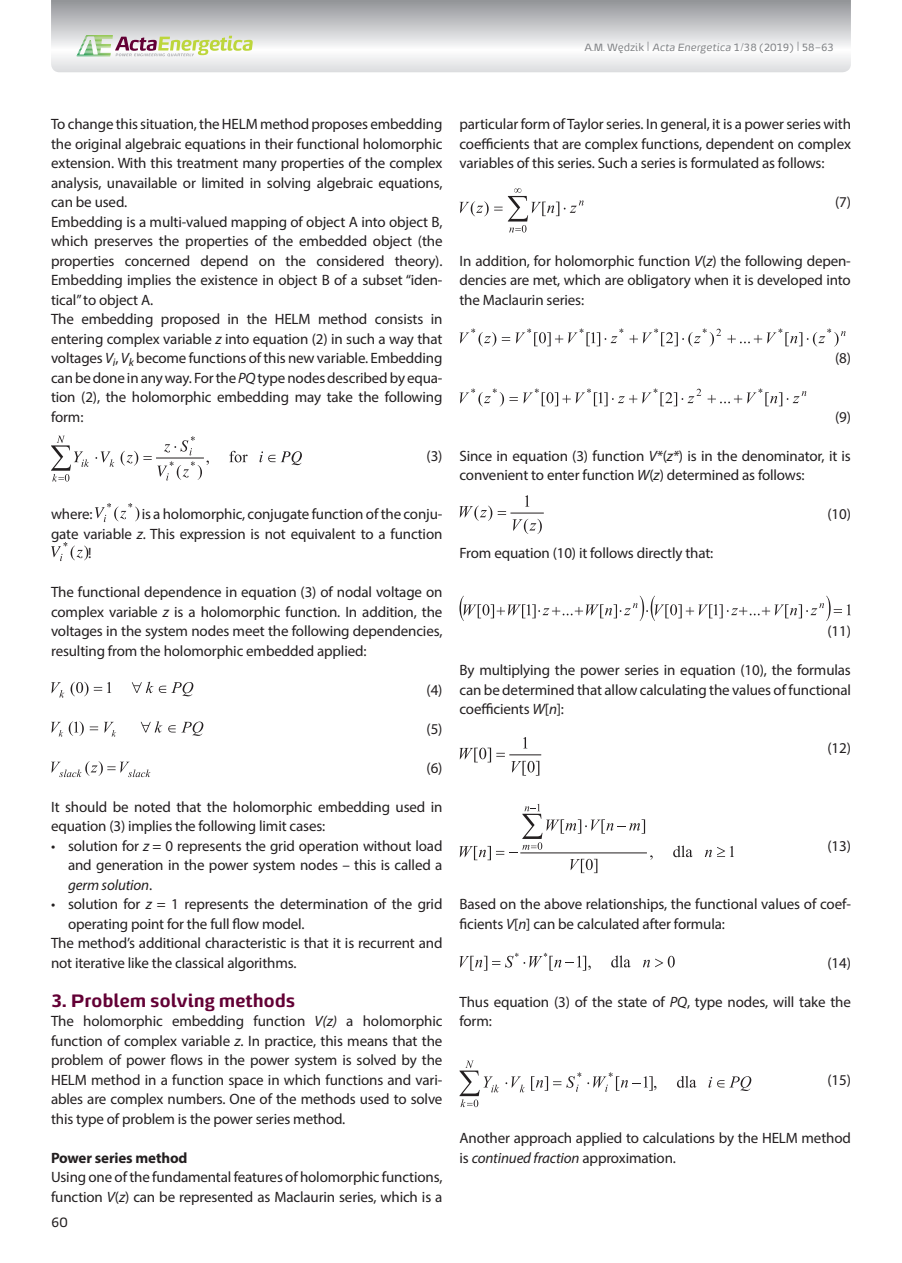
<style>
.page{position:relative;width:902px;height:1263px;background:#fff}
.page>*{position:absolute;margin:0;border:0;box-sizing:border-box;transform-origin:0 0}
.t1{font:700 18px "Energa";letter-spacing:-.01em;color:#630035}
.t2{font:15px/19.5px "Myriad Pro";letter-spacing:-.01em;color:#231f20}
.t3{font:700 15px "Myriad Pro";letter-spacing:-.01em;color:#231f20}
.t4{font:13.5px "Energa";color:#231f20}
.t5{font:10.5px "Energa";letter-spacing:-.01em;color:#808285}
.s1{font-size:13.5px}
.s2{font-style:italic}
</style>
<div class="page">
<svg style="left:51px;top:0;width:799px;height:72px"></svg>
<svg style="left:76px;top:35px;width:177px;height:21px"></svg>
<svg style="left:281px;top:451px;width:21px;height:14px"></svg>
<svg style="left:259px;top:451px;width:16px;height:11px"></svg>
<svg style="left:95px;top:451px;width:19px;height:16px"></svg>
<svg style="left:229px;top:451px;width:18px;height:11px"></svg>
<svg style="left:121px;top:436px;width:88px;height:44px"></svg>
<svg style="left:51px;top:436px;width:38px;height:46px"></svg>
<svg style="left:95px;top:503px;width:44px;height:19px"></svg>
<svg style="left:51px;top:542px;width:37px;height:19px"></svg>
<svg style="left:51px;top:682px;width:14px;height:16px"></svg>
<svg style="left:132px;top:682px;width:61px;height:14px"></svg>
<svg style="left:94px;top:682px;width:17px;height:11px"></svg>
<svg style="left:71px;top:682px;width:17px;height:14px"></svg>
<svg style="left:104px;top:722px;width:12px;height:15px"></svg>
<svg style="left:51px;top:722px;width:12px;height:15px"></svg>
<svg style="left:168px;top:722px;width:35px;height:14px"></svg>
<svg style="left:141px;top:721px;width:21px;height:12px"></svg>
<svg style="left:90px;top:726px;width:8px;height:4px"></svg>
<svg style="left:69px;top:721px;width:15px;height:15px"></svg>
<svg style="left:51px;top:761px;width:100px;height:16px"></svg>
<svg style="left:494px;top:207px;width:8px;height:4px"></svg>
<svg style="left:508px;top:188px;width:75px;height:45px"></svg>
<svg style="left:459px;top:201px;width:29px;height:15px"></svg>
<svg style="left:727px;top:328px;width:118px;height:19px"></svg>
<svg style="left:629px;top:328px;width:92px;height:19px"></svg>
<svg style="left:459px;top:328px;width:164px;height:19px"></svg>
<svg style="left:707px;top:388px;width:99px;height:18px"></svg>
<svg style="left:459px;top:388px;width:242px;height:19px"></svg>
<hr style="left:511px;top:513px;width:32px;height:1px;background:#231f20">
<svg style="left:525px;top:495px;width:4px;height:12px"></svg>
<svg style="left:512px;top:519px;width:30px;height:15px"></svg>
<svg style="left:459px;top:506px;width:47px;height:15px"></svg>
<svg style="left:459px;top:596px;width:391px;height:25px"></svg>
<hr style="left:510px;top:754px;width:30px;height:1px;background:#231f20">
<svg style="left:523px;top:737px;width:4px;height:11px"></svg>
<svg style="left:511px;top:761px;width:28px;height:15px"></svg>
<svg style="left:459px;top:748px;width:46px;height:14px"></svg>
<svg style="left:673px;top:846px;width:19px;height:11px"></svg>
<svg style="left:704px;top:846px;width:30px;height:11px"></svg>
<svg style="left:459px;top:804px;width:193px;height:69px"></svg>
<svg style="left:611px;top:955px;width:19px;height:12px"></svg>
<svg style="left:643px;top:956px;width:31px;height:11px"></svg>
<svg style="left:459px;top:953px;width:131px;height:18px"></svg>
<svg style="left:708px;top:1076px;width:43px;height:15px"></svg>
<svg style="left:505px;top:1076px;width:20px;height:16px"></svg>
<svg style="left:677px;top:1076px;width:19px;height:12px"></svg>
<svg style="left:587px;top:1072px;width:69px;height:20px"></svg>
<svg style="left:531px;top:1072px;width:50px;height:20px"></svg>
<svg style="left:459px;top:1061px;width:40px;height:46px"></svg>
<p class="t5" style="left:584px;top:41px;width:251px">A.M. Wędzik <span class="s1">|</span> <span class="s2">Acta Energetica</span> 1/38 (2019) <span class="s1">|</span> 58–63</p>
<p class="t2" style="left:51px;top:114px;width:393px">To change this situation, the HELM method proposes embedding the original algebraic equations in their functional holomorphic extension. With this treatment many properties of the complex analysis, unavailable or limited in solving algebraic equations, can be used.<br>Embedding is a multi-valued mapping of object A into object B, which preserves the properties of the embedded object (the properties concerned depend on the considered theory).<br>Embedding implies the existence in object B of a subset “iden&shy;tical” to object A.<br>The embedding proposed in the HELM method consists in entering complex variable <span class="s2">z</span> into equation (2) in such a way that voltages <span class="s2">V</span><sub>i</sub>, <span class="s2">V</span><sub>k</sub> become functions of this new variable. Embedding can be done in any way. For the <span class="s2">PQ</span> type nodes described by equa&shy;tion (2), the holomorphic embedding may take the following form:</p>
<p class="t2" style="left:426px;top:446px;width:17px">(3)</p>
<p class="t2" style="left:51px;top:504px;width:43px">where:</p>
<p class="t2" style="left:142px;top:504px;width:302px">is a holomorphic, conjugate function of the conju-</p>
<p class="t2" style="left:51px;top:524px;width:393px">gate variable <span class="s2">z</span>. This expression is not equivalent to a function</p>
<p class="t2" style="left:88px;top:543px;width:5px">!</p>
<p class="t2" style="left:51px;top:582px;width:393px;text-align:justify">The functional dependence in equation (3) of nodal voltage on complex variable <span class="s2">z</span> is a holomorphic function. In addition, the voltages in the system nodes meet the following dependencies, resulting from the holomorphic embedded applied:</p>
<p class="t2" style="left:426px;top:680px;width:17px">(4)</p>
<p class="t2" style="left:426px;top:719px;width:17px">(5)</p>
<p class="t2" style="left:426px;top:758px;width:17px">(6)</p>
<p class="t2" style="left:51px;top:797px;width:393px">It should be noted that the holomorphic embedding used in equation (3) implies the following limit cases:</p>
<p class="t2" style="left:68px;top:836px;width:376px;text-align:justify;text-indent:-17px">• solution for <span class="s2">z</span> = 0 represents the grid operation without load and generation in the power system nodes – this is called a <span class="s2">germ solution</span>.</p>
<p class="t2" style="left:51px;top:894px;width:393px">• solution for <span class="s2">z</span> = 1 represents the determination of the grid</p>
<p class="t2" style="left:68px;top:914px;width:238px">operating point for the full flow model.</p>
<p class="t2" style="left:51px;top:933px;width:393px">The method’s additional characteristic is that it is recurrent and</p>
<p class="t2" style="left:51px;top:953px;width:247px">not iterative like the classical algorithms.</p>
<p class="t1" style="left:51px;top:988px;width:246px">3. Problem solving methods</p>
<p class="t2" style="left:51px;top:1011px;width:393px;text-align:justify">The holomorphic embedding function <span class="s2">V(z)</span> a holomorphic function of complex variable <span class="s2">z</span>. In practice, this means that the problem of power flows in the power system is solved by the HELM method in a function space in which functions and vari&shy;ables are complex numbers. One of the methods used to solve this type of problem is the power series method.</p>
<p class="t3" style="left:51px;top:1148px;width:138px">Power series method</p>
<p class="t2" style="left:51px;top:1167px;width:393px">Using one of the fundamental features of holomorphic functions, function <span class="s2">V</span>(<span class="s2">z</span>) can be represented as Maclaurin series, which is a</p>
<p class="t4" style="left:51px;top:1213px;width:18px">60</p>
<p class="t2" style="left:459px;top:114px;width:393px;text-align:justify">particular form of Taylor series. In general, it is a power series with coefficients that are complex functions, dependent on complex variables of this series. Such a series is formulated as follows:</p>
<p class="t2" style="left:834px;top:192px;width:17px">(7)</p>
<p class="t2" style="left:459px;top:251px;width:393px;text-align:justify">In addition, for holomorphic function <span class="s2">V</span>(<span class="s2">z</span>) the following depen&shy;dencies are met, which are obligatory when it is developed into the Maclaurin series:</p>
<p class="t2" style="left:834px;top:348px;width:17px">(8)</p>
<p class="t2" style="left:834px;top:407px;width:17px">(9)</p>
<p class="t2" style="left:459px;top:446px;width:393px">Since in equation (3) function <span class="s2">V*</span>(<span class="s2">z*</span>) is in the denominator, it is convenient to enter function <span class="s2">W</span>(<span class="s2">z</span>) determined as follows:</p>
<p class="t2" style="left:827px;top:504px;width:25px">(10)</p>
<p class="t2" style="left:459px;top:543px;width:255px">From equation (10) it follows directly that:</p>
<p class="t2" style="left:827px;top:621px;width:25px">(11)</p>
<p class="t2" style="left:459px;top:660px;width:393px;text-align:justify">By multiplying the power series in equation (10), the formulas can be determined that allow calculating the values of functional coefficients <span class="s2">W</span>[<span class="s2">n</span>]:</p>
<p class="t2" style="left:827px;top:738px;width:25px">(12)</p>
<p class="t2" style="left:827px;top:836px;width:25px">(13)</p>
<p class="t2" style="left:459px;top:894px;width:393px">Based on the above relationships, the functional values of coef&shy;ficients <span class="s2">V</span>[<span class="s2">n</span>] can be calculated after formula:</p>
<p class="t2" style="left:827px;top:953px;width:25px">(14)</p>
<p class="t2" style="left:459px;top:992px;width:393px">Thus equation (3) of the state of <span class="s2">PQ</span>, type nodes, will take the form:</p>
<p class="t2" style="left:827px;top:1070px;width:25px">(15)</p>
<p class="t2" style="left:459px;top:1128px;width:393px">Another approach applied to calculations by the HELM method is <span class="s2">continued fraction</span> approximation.</p>
</div>
